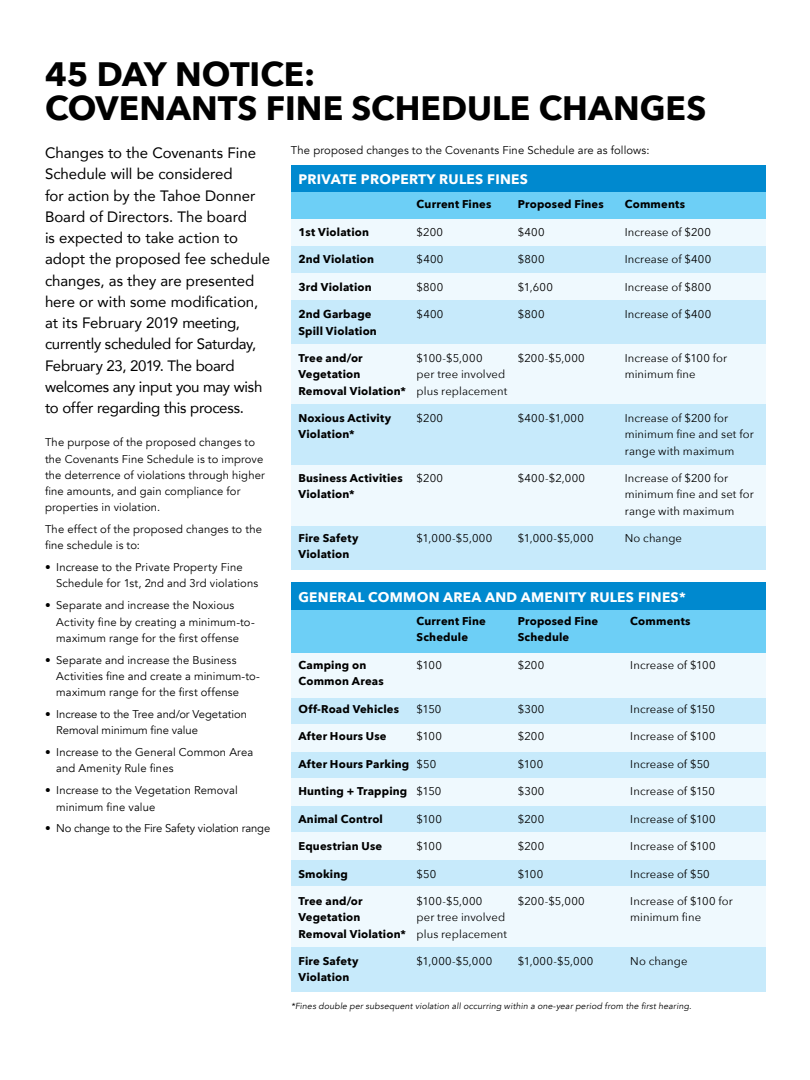
<style>
.page{position:relative;width:810px;height:1080px;background:#fff}
.page>*{position:absolute;margin:0;border:0;box-sizing:border-box;transform-origin:0 0}
.t1{font:700 33.75px/33.8px "Avenir Next";color:#000}
.t2{font:15px/21.2px "Avenir";letter-spacing:-.005em;color:#000}
.t3{font:700 13.75px "Avenir Next";letter-spacing:.02em;color:#fff}
.t4{font:11.25px/16.2px "Avenir";letter-spacing:.01em;color:#000}
.t5{font:11.25px/16.2px "Avenir Next";letter-spacing:.01em;color:#000}
.t6{font:700 11.25px "Avenir Next";letter-spacing:.015em;color:#000}
.t7{font:11.25px "Avenir";letter-spacing:-.015em;color:#000}
.t8{font:italic 8.75px "Avenir";letter-spacing:.02em;color:#000}
.s1{font-weight:400}
</style>
<div class="page">
<div style="left:291px;top:165px;width:474px;height:27px;background:#0089cf"></div>
<div style="left:291px;top:192px;width:474px;height:27px;background:#6dcff6"></div>
<div style="left:291px;top:219px;width:474px;height:27px;background:#eff9fe"></div>
<div style="left:291px;top:246px;width:474px;height:27px;background:#c7eafb"></div>
<div style="left:291px;top:273px;width:474px;height:27px;background:#eff9fe"></div>
<div style="left:291px;top:300px;width:474px;height:44px;background:#c7eafb"></div>
<div style="left:291px;top:526px;width:474px;height:44px;background:#c7eafb"></div>
<div style="left:291px;top:344px;width:474px;height:61px;background:#eff9fe"></div>
<div style="left:291px;top:405px;width:474px;height:60px;background:#c7eafb"></div>
<div style="left:291px;top:465px;width:474px;height:61px;background:#eff9fe"></div>
<div style="left:291px;top:698px;width:474px;height:27px;background:#c7eafb"></div>
<div style="left:291px;top:806px;width:474px;height:27px;background:#c7eafb"></div>
<div style="left:291px;top:752px;width:474px;height:27px;background:#c7eafb"></div>
<div style="left:291px;top:860px;width:474px;height:27px;background:#c7eafb"></div>
<div style="left:291px;top:725px;width:474px;height:27px;background:#eff9fe"></div>
<div style="left:291px;top:833px;width:474px;height:27px;background:#eff9fe"></div>
<div style="left:291px;top:779px;width:474px;height:27px;background:#eff9fe"></div>
<div style="left:291px;top:609px;width:474px;height:44px;background:#6dcff6"></div>
<div style="left:291px;top:653px;width:474px;height:45px;background:#eff9fe"></div>
<div style="left:291px;top:947px;width:474px;height:44px;background:#c7eafb"></div>
<div style="left:291px;top:887px;width:474px;height:60px;background:#eff9fe"></div>
<div style="left:291px;top:582px;width:474px;height:27px;background:#0089cf"></div>
<h1 class="t1" style="left:45px;top:57px;width:663px">45 DAY NOTICE:<br>COVENANTS FINE SCHEDULE CHANGES</h1>
<p class="t2" style="left:45px;top:142px;width:227px">Changes to the Covenants Fine<br>Schedule will be considered<br>for action by the Tahoe Donner<br>Board of Directors. The board<br>is expected to take action to adopt the proposed fee schedule changes, as they are presented here or with some modification, at its February 2019 meeting, currently scheduled for Saturday,<br>February 23, 2019. The board welcomes any input you may wish to offer regarding this process.</p>
<p class="t4" style="left:45px;top:434px;width:221px">The purpose of the proposed changes to the Covenants Fine Schedule is to improve the deterrence of violations through higher fine amounts, and gain compliance for properties in violation.</p>
<p class="t4" style="left:45px;top:521px;width:218px">The effect of the proposed changes to the fine schedule is to:</p>
<p class="t4" style="left:56px;top:559px;width:204px;text-indent:-11px">• Increase to the Private Property Fine<br>Schedule for 1st, 2nd and 3rd violations</p>
<p class="t4" style="left:56px;top:598px;width:200px;text-indent:-11px">• Separate and increase the Noxious<br>Activity fine by creating a minimum-to&shy;maximum range for the first offense</p>
<p class="t4" style="left:56px;top:652px;width:205px;text-indent:-11px">• Separate and increase the Business<br>Activities fine and create a minimum-to&shy;maximum range for the first offense</p>
<p class="t4" style="left:56px;top:706px;width:192px;text-indent:-11px">• Increase to the Tree and/or Vegetation<br>Removal minimum fine value</p>
<p class="t4" style="left:56px;top:744px;width:199px;text-indent:-11px">• Increase to the General Common Area and Amenity Rule fines</p>
<p class="t4" style="left:56px;top:783px;width:183px;text-indent:-11px">• Increase to the Vegetation Removal minimum fine value</p>
<p class="t7" style="left:45px;top:822px;width:227px">• No change to the Fire Safety violation range</p>
<p class="t4" style="left:291px;top:143px;width:360px">The proposed changes to the Covenants Fine Schedule are as follows:</p>
<p class="t3" style="left:299px;top:167px;width:231px">PRIVATE PROPERTY RULES FINES</p>
<p class="t6" style="left:417px;top:195px;width:76px">Current Fines</p>
<p class="t6" style="left:518px;top:195px;width:87px">Proposed Fines</p>
<p class="t6" style="left:625px;top:195px;width:62px">Comments</p>
<p class="t6" style="left:299px;top:222px;width:72px">1st Violation</p>
<p class="t5" style="left:417px;top:223px;width:28px">$200</p>
<p class="t5" style="left:518px;top:223px;width:28px">$400</p>
<p class="t5" style="left:625px;top:223px;width:88px">Increase of $200</p>
<p class="t6" style="left:299px;top:250px;width:77px">2nd Violation</p>
<p class="t5" style="left:417px;top:251px;width:28px">$400</p>
<p class="t5" style="left:518px;top:251px;width:28px">$800</p>
<p class="t5" style="left:625px;top:251px;width:88px">Increase of $400</p>
<p class="t6" style="left:299px;top:277px;width:75px">3rd Violation</p>
<p class="t5" style="left:417px;top:278px;width:28px">$800</p>
<p class="t5" style="left:518px;top:278px;width:37px">$1,600</p>
<p class="t5" style="left:625px;top:278px;width:88px">Increase of $800</p>
<p class="t6" style="left:299px;top:305px;width:75px">2nd Garbage</p>
<p class="t5" style="left:417px;top:306px;width:28px">$400</p>
<p class="t5" style="left:518px;top:306px;width:28px">$800</p>
<p class="t5" style="left:625px;top:306px;width:88px">Increase of $400</p>
<p class="t6" style="left:299px;top:321px;width:80px">Spill Violation</p>
<p class="t6" style="left:299px;top:348px;width:66px">Tree and/or</p>
<p class="t5" style="left:417px;top:350px;width:67px">$100-$5,000</p>
<p class="t5" style="left:518px;top:350px;width:68px">$200-$5,000</p>
<p class="t5" style="left:625px;top:350px;width:104px">Increase of $100 for</p>
<p class="t6" style="left:299px;top:365px;width:63px">Vegetation</p>
<p class="t5" style="left:417px;top:366px;width:90px">per tree involved</p>
<p class="t5" style="left:625px;top:366px;width:72px">minimum fine</p>
<p class="t6" style="left:299px;top:381px;width:210px">Removal Violation* <span class="s1">plus replacement</span></p>
<p class="t6" style="left:299px;top:408px;width:94px">Noxious Activity</p>
<p class="t5" style="left:417px;top:410px;width:28px">$200</p>
<p class="t5" style="left:518px;top:410px;width:68px">$400-$1,000</p>
<p class="t5" style="left:625px;top:410px;width:105px">Increase of $200 for</p>
<p class="t6" style="left:299px;top:425px;width:58px">Violation*</p>
<p class="t5" style="left:625px;top:426px;width:131px">minimum fine and set for range with maximum</p>
<p class="t6" style="left:299px;top:468px;width:146px">Business Activities <span class="s1">$200</span></p>
<p class="t5" style="left:518px;top:469px;width:69px">$400-$2,000</p>
<p class="t5" style="left:625px;top:469px;width:105px">Increase of $200 for</p>
<p class="t6" style="left:299px;top:485px;width:58px">Violation*</p>
<p class="t5" style="left:625px;top:486px;width:131px">minimum fine and set for range with maximum</p>
<p class="t6" style="left:299px;top:528px;width:61px">Fire Safety</p>
<p class="t5" style="left:417px;top:529px;width:77px">$1,000-$5,000</p>
<p class="t5" style="left:518px;top:529px;width:77px">$1,000-$5,000</p>
<p class="t5" style="left:625px;top:529px;width:59px">No change</p>
<p class="t6" style="left:299px;top:545px;width:52px">Violation</p>
<p class="t3" style="left:298px;top:586px;width:389px">GENERAL COMMON AREA AND AMENITY RULES FINES*</p>
<p class="t6" style="left:417px;top:612px;width:71px">Current Fine</p>
<p class="t6" style="left:518px;top:612px;width:82px">Proposed Fine</p>
<p class="t6" style="left:630px;top:612px;width:62px">Comments</p>
<p class="t6" style="left:417px;top:628px;width:53px">Schedule</p>
<p class="t6" style="left:518px;top:628px;width:53px">Schedule</p>
<p class="t6" style="left:298px;top:655px;width:69px">Camping on</p>
<p class="t5" style="left:417px;top:656px;width:27px">$100</p>
<p class="t5" style="left:518px;top:656px;width:28px">$200</p>
<p class="t5" style="left:630px;top:656px;width:87px">Increase of $100</p>
<p class="t6" style="left:298px;top:672px;width:87px">Common Areas</p>
<p class="t6" style="left:298px;top:699px;width:102px">Off-Road Vehicles</p>
<p class="t5" style="left:417px;top:700px;width:26px">$150</p>
<p class="t5" style="left:518px;top:700px;width:28px">$300</p>
<p class="t5" style="left:630px;top:700px;width:86px">Increase of $150</p>
<p class="t6" style="left:298px;top:727px;width:90px">After Hours Use</p>
<p class="t5" style="left:417px;top:728px;width:27px">$100</p>
<p class="t5" style="left:518px;top:728px;width:28px">$200</p>
<p class="t5" style="left:630px;top:728px;width:87px">Increase of $100</p>
<p class="t6" style="left:298px;top:754px;width:139px">After Hours Parking <span class="s1">$50</span></p>
<p class="t5" style="left:518px;top:755px;width:27px">$100</p>
<p class="t5" style="left:630px;top:755px;width:81px">Increase of $50</p>
<p class="t6" style="left:298px;top:782px;width:145px">Hunting + Trapping <span class="s1">$150</span></p>
<p class="t5" style="left:518px;top:783px;width:28px">$300</p>
<p class="t5" style="left:630px;top:783px;width:86px">Increase of $150</p>
<p class="t6" style="left:298px;top:809px;width:86px">Animal Control</p>
<p class="t5" style="left:417px;top:810px;width:27px">$100</p>
<p class="t5" style="left:518px;top:810px;width:28px">$200</p>
<p class="t5" style="left:630px;top:810px;width:87px">Increase of $100</p>
<p class="t6" style="left:298px;top:836px;width:85px">Equestrian Use</p>
<p class="t5" style="left:417px;top:838px;width:27px">$100</p>
<p class="t5" style="left:518px;top:838px;width:28px">$200</p>
<p class="t5" style="left:630px;top:838px;width:87px">Increase of $100</p>
<p class="t6" style="left:298px;top:864px;width:51px">Smoking</p>
<p class="t5" style="left:417px;top:865px;width:21px">$50</p>
<p class="t5" style="left:518px;top:865px;width:27px">$100</p>
<p class="t5" style="left:630px;top:865px;width:81px">Increase of $50</p>
<p class="t6" style="left:298px;top:891px;width:66px">Tree and/or</p>
<p class="t5" style="left:417px;top:893px;width:67px">$100-$5,000</p>
<p class="t5" style="left:518px;top:893px;width:68px">$200-$5,000</p>
<p class="t5" style="left:630px;top:893px;width:104px">Increase of $100 for</p>
<p class="t6" style="left:298px;top:908px;width:63px">Vegetation</p>
<p class="t5" style="left:417px;top:909px;width:90px">per tree involved</p>
<p class="t5" style="left:630px;top:909px;width:72px">minimum fine</p>
<p class="t6" style="left:298px;top:924px;width:210px">Removal Violation* <span class="s1">plus replacement</span></p>
<p class="t6" style="left:298px;top:951px;width:61px">Fire Safety</p>
<p class="t5" style="left:417px;top:953px;width:77px">$1,000-$5,000</p>
<p class="t5" style="left:518px;top:953px;width:77px">$1,000-$5,000</p>
<p class="t5" style="left:630px;top:953px;width:59px">No change</p>
<p class="t6" style="left:298px;top:968px;width:52px">Violation</p>
<p class="t8" style="left:291px;top:1001px;width:402px">*Fines double per subsequent violation all occurring within a one-year period from the first hearing.</p>
</div>
